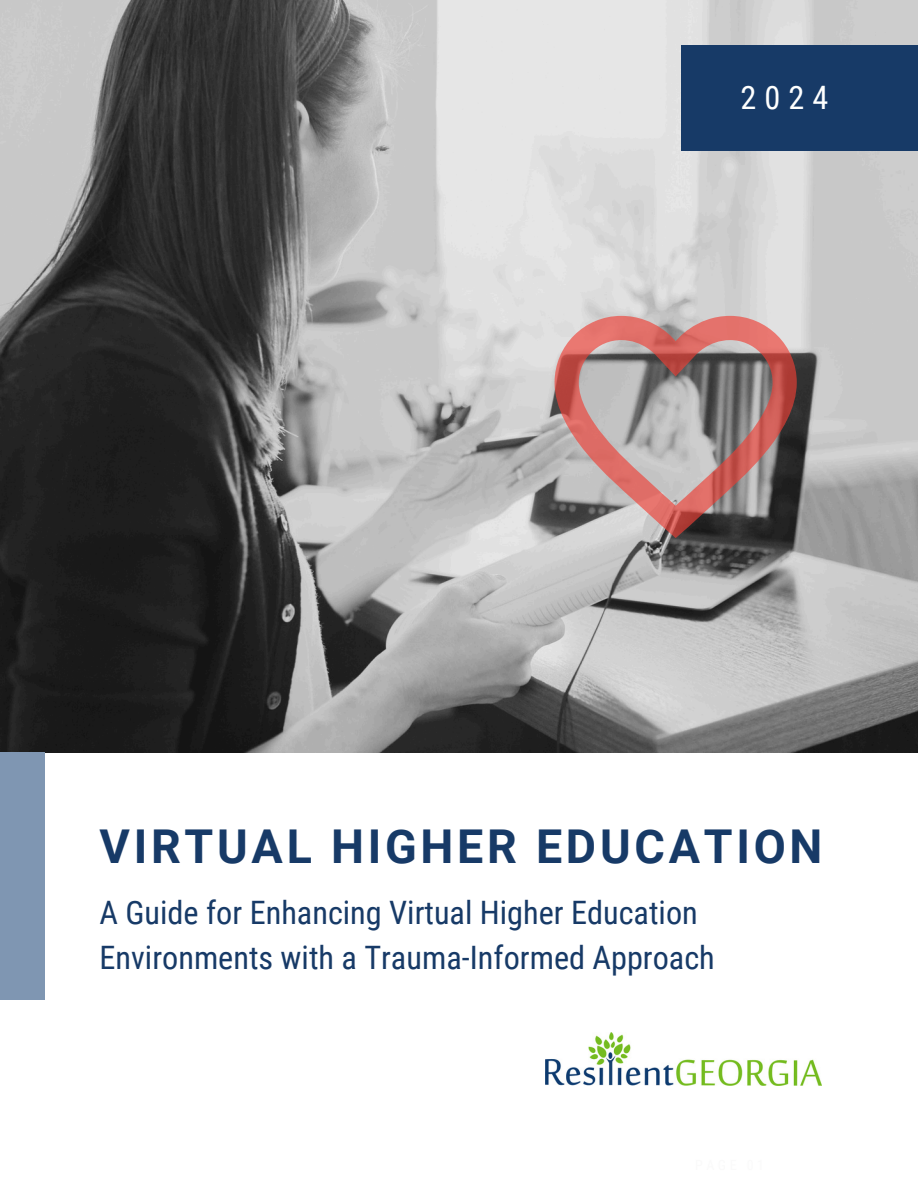
<style>
.page{position:relative;width:918px;height:1188px;background:#fff}
.page>*{position:absolute;margin:0;border:0;box-sizing:border-box;transform-origin:0 0}
.t1{font:700 46.65px "Roboto";letter-spacing:.08em;color:#173a67}
.t2{font:32.25px/45px "Roboto Condensed";color:#173a67}
.t3{font:32.25px "Roboto Condensed";color:#feffff}
</style>
<div class="page">
<img style="left:0;top:0;width:918px;height:753px">
<img style="left:545px;top:1032px;width:277px;height:53px">
<div style="left:0;top:753px;width:44px;height:247px;background:#7f96b2"></div>
<div style="left:681px;top:45px;width:237px;height:106px;background:#173a67"></div>
<svg style="left:555px;top:316px;width:242px;height:222px;background:#a88684"></svg>
<h1 class="t3" style="left:740px;top:79px;width:89px">2024</h1>
<p class="t1" style="left:100px;top:820px;width:725px">VIRTUAL HIGHER EDUCATION</p>
<h3 class="t2" style="left:100px;top:890px;width:617px">A Guide for Enhancing Virtual Higher Education<br>Environments with a Trauma-Informed Approach</h3>
</div>
